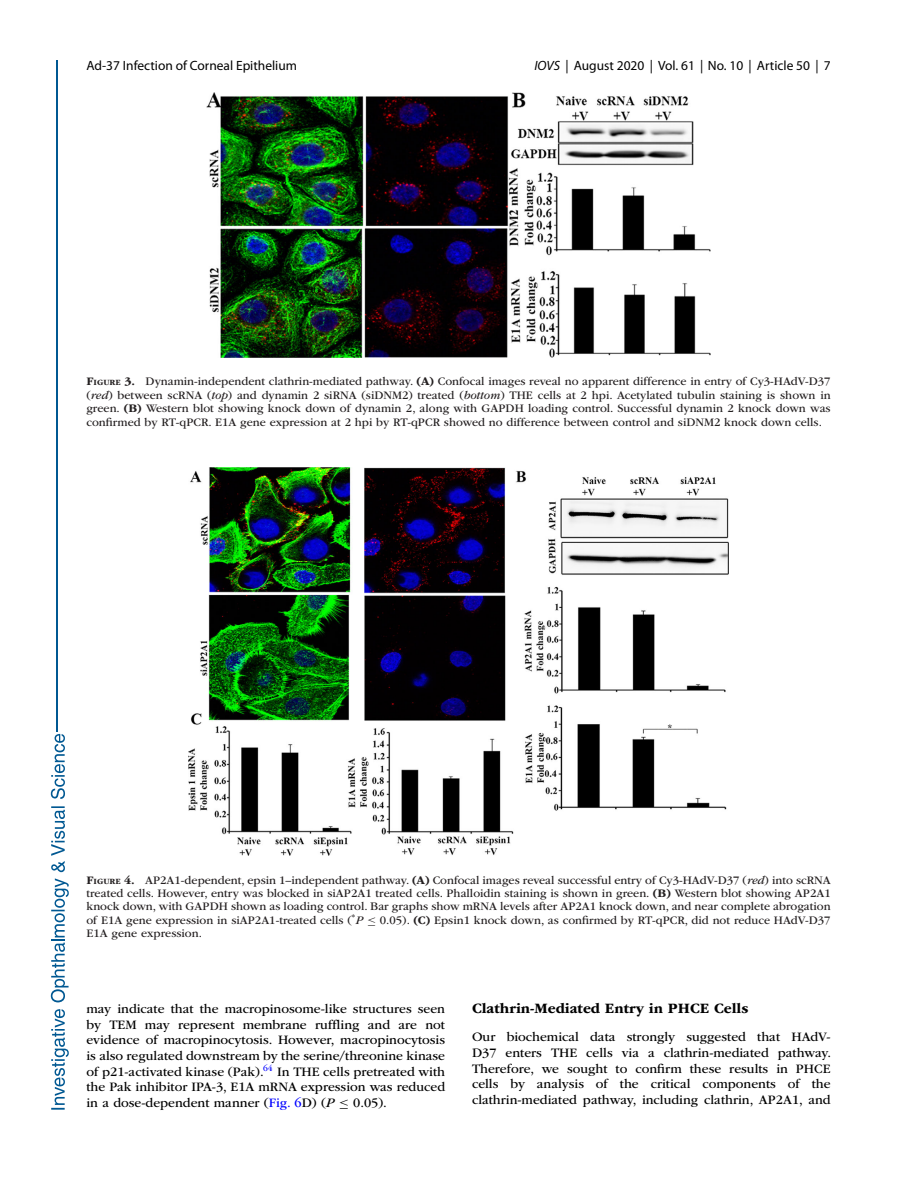
<style>
.page{position:relative;width:918px;height:1188px;background:#fff}
.page>*{position:absolute;margin:0;border:0;box-sizing:border-box;transform-origin:0 0}
.t1{font:700 15px "ITC Garamond Std";color:#000}
.t2{font:13.5px/15.8px "ITC Garamond Std";color:#000;text-align:justify}
.t3{font:13.5px "Myriad Pro";color:#000}
.t4{font:12px/13.5px "ITC Garamond Std";color:#231f20;text-align:justify}
.s1{font-style:italic}
.s2{font-weight:700}
.s3{font-weight:700;font-size:8.4px}
.s4{font-family:"MTSY"}
.s5{color:#00f}
</style>
<div class="page">
<hr style="left:57px;top:60px;width:1px;height:672px;background:#005892">
<svg style="left:51px;top:734px;width:18px;height:376px"></svg>
<img style="left:207px;top:92px;width:504px;height:265px">
<img style="left:189px;top:468px;width:540px;height:387px">
<p class="t3" style="left:86px;top:60px;width:212px">Ad-37 Infection of Corneal Epithelium</p>
<p class="t3" style="left:534px;top:60px;width:298px"><span class="s1">IOVS</span> | August 2020 | Vol. 61 | No. 10 | Article 50 | 7</p>
<p class="t4" style="left:86px;top:376px;width:746px"><span class="s2">F</span><span class="s3">IGURE</span> <span class="s2">3.</span> Dynamin-independent clathrin-mediated pathway. <span class="s2">(A)</span> Confocal images reveal no apparent difference in entry of Cy3-HAdV-D37 (<span class="s1">red</span>) between scRNA (<span class="s1">top</span>) and dynamin 2 siRNA (siDNM2) treated (<span class="s1">bottom</span>) THE cells at 2 hpi. Acetylated tubulin staining is shown in green. <span class="s2">(B)</span> Western blot showing knock down of dynamin 2, along with GAPDH loading control. Successful dynamin 2 knock down was confirmed by RT-qPCR. E1A gene expression at 2 hpi by RT-qPCR showed no difference between control and siDNM2 knock down cells.</p>
<p class="t4" style="left:86px;top:874px;width:746px"><span class="s2">F</span><span class="s3">IGURE</span> <span class="s2">4.</span> AP2A1-dependent, epsin 1–independent pathway. <span class="s2">(A)</span> Confocal images reveal successful entry of Cy3-HAdV-D37 (<span class="s1">red</span>) into scRNA treated cells. However, entry was blocked in siAP2A1 treated cells. Phalloidin staining is shown in green. <span class="s2">(B)</span> Western blot showing AP2A1 knock down, with GAPDH shown as loading control. Bar graphs show mRNA levels after AP2A1 knock down, and near complete abrogation of E1A gene expression in siAP2A1-treated cells (<sup>*</sup><span class="s1">P</span> <span class="s4">≤</span> 0.05). <span class="s2">(C)</span> Epsin1 knock down, as confirmed by RT-qPCR, did not reduce HAdV-D37<br>E1A gene expression.</p>
<p class="t2" style="left:86px;top:1002px;width:360px">may indicate that the macropinosome-like structures seen by TEM may represent membrane ruffling and are not evidence of macropinocytosis. However, macropinocytosis is also regulated downstream by the serine/threonine kinase of p21-activated kinase (Pak).<sup>64</sup> In THE cells pretreated with the Pak inhibitor IPA-3, E1A mRNA expression was reduced in a dose-dependent manner (<span class="s5">Fig. 6</span>D) (<span class="s1">P</span> <span class="s4">≤</span> 0.05).</p>
<p class="t1" style="left:472px;top:1002px;width:278px">Clathrin-Mediated Entry in PHCE Cells</p>
<p class="t2" style="left:472px;top:1030px;width:361px">Our biochemical data strongly suggested that HAdV-D37 enters THE cells via a clathrin-mediated pathway.<br>Therefore, we sought to confirm these results in PHCE cells by analysis of the critical components of the clathrin-mediated pathway, including clathrin, AP2A1, and</p>
</div>
